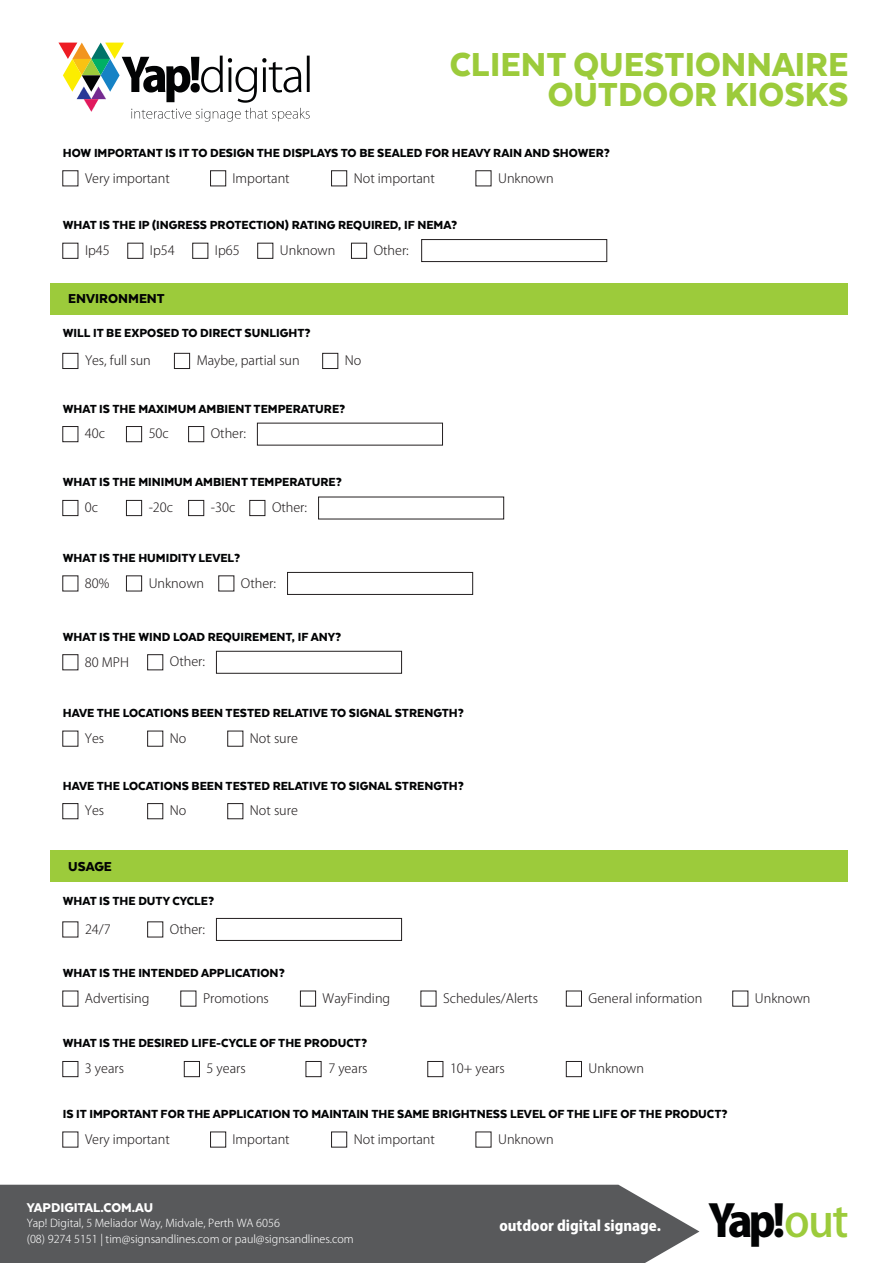
<style>
.page{position:relative;width:893px;height:1263px;background:#fff}
.page>*{position:absolute;margin:0;border:0;box-sizing:border-box;transform-origin:0 0}
.t1{font:800 43.65px "Koz Go Pro";color:#020304}
.t2{font:900 38.25px/30.6px "Texta W00";color:#9ccb3b;text-align:right}
.t3{font:900 15px "Texta W00";color:#020304}
.t4{font:900 14.7px "Texta W00";color:#fff}
.t5{font:800 14.25px "Koz Go Pro";color:#fff}
.t6{font:900 13.5px "Texta W00";color:#020304}
.t7{font:300 12.75px "Koz Go Pro";color:#231f20}
.t8{font:300 10.8px/16px "Koz Go Pro";color:#fff}
.s1{font-weight:500;color:#9ccb3b}
</style>
<div class="page">
<div style="left:62px;top:170px;width:16px;height:16px;background:#fff;border:1px solid #231f20"></div>
<div style="left:210px;top:170px;width:16px;height:16px;background:#fff;border:1px solid #231f20"></div>
<div style="left:331px;top:170px;width:16px;height:16px;background:#fff;border:1px solid #231f20"></div>
<div style="left:475px;top:170px;width:16px;height:16px;background:#fff;border:1px solid #231f20"></div>
<div style="left:62px;top:243px;width:16px;height:16px;background:#fff;border:1px solid #231f20"></div>
<div style="left:127px;top:243px;width:16px;height:16px;background:#fff;border:1px solid #231f20"></div>
<div style="left:192px;top:243px;width:16px;height:16px;background:#fff;border:1px solid #231f20"></div>
<div style="left:257px;top:243px;width:16px;height:16px;background:#fff;border:1px solid #231f20"></div>
<div style="left:351px;top:243px;width:16px;height:16px;background:#fff;border:1px solid #231f20"></div>
<div style="left:421px;top:239px;width:186px;height:23px;background:#fff;border:1px solid #231f20"></div>
<div style="left:62px;top:353px;width:16px;height:16px;background:#fff;border:1px solid #231f20"></div>
<div style="left:322px;top:353px;width:16px;height:16px;background:#fff;border:1px solid #231f20"></div>
<div style="left:62px;top:426px;width:16px;height:16px;background:#fff;border:1px solid #231f20"></div>
<div style="left:126px;top:426px;width:16px;height:16px;background:#fff;border:1px solid #231f20"></div>
<div style="left:188px;top:426px;width:16px;height:16px;background:#fff;border:1px solid #231f20"></div>
<div style="left:174px;top:353px;width:16px;height:16px;background:#fff;border:1px solid #231f20"></div>
<div style="left:62px;top:500px;width:16px;height:16px;background:#fff;border:1px solid #231f20"></div>
<div style="left:126px;top:500px;width:16px;height:16px;background:#fff;border:1px solid #231f20"></div>
<div style="left:188px;top:500px;width:16px;height:16px;background:#fff;border:1px solid #231f20"></div>
<div style="left:249px;top:500px;width:16px;height:16px;background:#fff;border:1px solid #231f20"></div>
<div style="left:126px;top:575px;width:16px;height:16px;background:#fff;border:1px solid #231f20"></div>
<div style="left:218px;top:575px;width:16px;height:16px;background:#fff;border:1px solid #231f20"></div>
<div style="left:287px;top:572px;width:186px;height:23px;background:#fff;border:1px solid #231f20"></div>
<div style="left:62px;top:654px;width:16px;height:16px;background:#fff;border:1px solid #231f20"></div>
<div style="left:147px;top:654px;width:16px;height:16px;background:#fff;border:1px solid #231f20"></div>
<div style="left:216px;top:651px;width:186px;height:23px;background:#fff;border:1px solid #231f20"></div>
<div style="left:62px;top:731px;width:16px;height:16px;background:#fff;border:1px solid #231f20"></div>
<div style="left:147px;top:731px;width:16px;height:16px;background:#fff;border:1px solid #231f20"></div>
<div style="left:227px;top:731px;width:16px;height:16px;background:#fff;border:1px solid #231f20"></div>
<div style="left:62px;top:803px;width:16px;height:16px;background:#fff;border:1px solid #231f20"></div>
<div style="left:147px;top:803px;width:16px;height:16px;background:#fff;border:1px solid #231f20"></div>
<div style="left:227px;top:803px;width:16px;height:16px;background:#fff;border:1px solid #231f20"></div>
<div style="left:147px;top:921px;width:16px;height:16px;background:#fff;border:1px solid #231f20"></div>
<div style="left:216px;top:918px;width:186px;height:23px;background:#fff;border:1px solid #231f20"></div>
<div style="left:300px;top:990px;width:16px;height:16px;background:#fff;border:1px solid #231f20"></div>
<div style="left:566px;top:990px;width:16px;height:16px;background:#fff;border:1px solid #231f20"></div>
<div style="left:732px;top:990px;width:16px;height:16px;background:#fff;border:1px solid #231f20"></div>
<div style="left:62px;top:1061px;width:16px;height:16px;background:#fff;border:1px solid #231f20"></div>
<div style="left:184px;top:1061px;width:16px;height:16px;background:#fff;border:1px solid #231f20"></div>
<div style="left:305px;top:1061px;width:17px;height:16px;background:#fff;border:1px solid #231f20"></div>
<div style="left:427px;top:1061px;width:16px;height:16px;background:#fff;border:1px solid #231f20"></div>
<div style="left:566px;top:1061px;width:16px;height:16px;background:#fff;border:1px solid #231f20"></div>
<div style="left:210px;top:1131px;width:16px;height:16px;background:#fff;border:1px solid #231f20"></div>
<div style="left:331px;top:1131px;width:16px;height:16px;background:#fff;border:1px solid #231f20"></div>
<div style="left:50px;top:283px;width:798px;height:32px;background:#9ccb3b"></div>
<div style="left:50px;top:850px;width:798px;height:32px;background:#9ccb3b"></div>
<svg style="left:58px;top:43px;width:252px;height:79px"></svg>
<div style="left:0;top:1185px;width:699px;height:78px;background:#58595b"></div>
<h2 class="t2" style="left:450px;top:48px;width:400px">CLIENT QUESTIONNAIRE<br>OUTDOOR KIOSKS</h2>
<p class="t6" style="left:63px;top:146px;width:549px">HOW IMPORTANT IS IT TO DESIGN THE DISPLAYS TO BE SEALED FOR HEAVY RAIN AND SHOWER?</p>
<p class="t7" style="left:85px;top:171px;width:86px">Very important</p>
<p class="t7" style="left:233px;top:171px;width:59px">Important</p>
<p class="t7" style="left:354px;top:171px;width:83px">Not important</p>
<p class="t7" style="left:498px;top:171px;width:57px">Unknown</p>
<p class="t6" style="left:63px;top:218px;width:396px">WHAT IS THE IP (INGRESS PROTECTION) RATING REQUIRED, IF NEMA?</p>
<p class="t7" style="left:85px;top:244px;width:26px">Ip45</p>
<p class="t7" style="left:150px;top:244px;width:26px">Ip54</p>
<p class="t7" style="left:215px;top:244px;width:26px">Ip65</p>
<p class="t7" style="left:280px;top:244px;width:57px">Unknown</p>
<p class="t7" style="left:374px;top:244px;width:37px">Other:</p>
<p class="t3" style="left:68px;top:291px;width:98px">ENVIRONMENT</p>
<p class="t6" style="left:63px;top:326px;width:249px">WILL IT BE EXPOSED TO DIRECT SUNLIGHT?</p>
<p class="t7" style="left:85px;top:354px;width:67px">Yes, full sun</p>
<p class="t7" style="left:345px;top:354px;width:18px">No</p>
<p class="t6" style="left:63px;top:401px;width:284px">WHAT IS THE MAXIMUM AMBIENT TEMPERATURE?</p>
<p class="t7" style="left:85px;top:427px;width:22px">40c</p>
<p class="t7" style="left:149px;top:427px;width:22px">50c</p>
<p class="t7" style="left:211px;top:427px;width:37px">Other:</p>
<p class="t6" style="left:63px;top:475px;width:281px">WHAT IS THE MINIMUM AMBIENT TEMPERATURE?</p>
<p class="t7" style="left:197px;top:354px;width:105px">Maybe, partial sun</p>
<p class="t7" style="left:85px;top:501px;width:15px">0c</p>
<p class="t7" style="left:149px;top:501px;width:26px">-20c</p>
<p class="t7" style="left:211px;top:501px;width:26px">-30c</p>
<p class="t7" style="left:272px;top:501px;width:37px">Other:</p>
<p class="t6" style="left:63px;top:551px;width:179px">WHAT IS THE HUMIDITY LEVEL?</p>
<p class="t7" style="left:85px;top:576px;width:26px">80%</p>
<p class="t7" style="left:149px;top:576px;width:57px">Unknown</p>
<p class="t7" style="left:241px;top:576px;width:37px">Other:</p>
<p class="t6" style="left:63px;top:629px;width:280px">WHAT IS THE WIND LOAD REQUIREMENT, IF ANY?</p>
<p class="t7" style="left:85px;top:655px;width:46px">80 MPH</p>
<p class="t7" style="left:170px;top:655px;width:37px">Other:</p>
<p class="t6" style="left:63px;top:706px;width:403px">HAVE THE LOCATIONS BEEN TESTED RELATIVE TO SIGNAL STRENGTH?</p>
<p class="t7" style="left:85px;top:732px;width:21px">Yes</p>
<p class="t7" style="left:170px;top:732px;width:18px">No</p>
<p class="t7" style="left:250px;top:732px;width:49px">Not sure</p>
<p class="t6" style="left:63px;top:778px;width:403px">HAVE THE LOCATIONS BEEN TESTED RELATIVE TO SIGNAL STRENGTH?</p>
<p class="t7" style="left:85px;top:804px;width:21px">Yes</p>
<p class="t7" style="left:170px;top:804px;width:18px">No</p>
<p class="t7" style="left:250px;top:804px;width:49px">Not sure</p>
<p class="t3" style="left:68px;top:858px;width:45px">USAGE</p>
<p class="t6" style="left:63px;top:894px;width:153px">WHAT IS THE DUTY CYCLE?</p>
<p class="t7" style="left:85px;top:922px;width:27px">24/7</p>
<p class="t7" style="left:170px;top:922px;width:37px">Other:</p>
<p class="t6" style="left:63px;top:966px;width:224px">WHAT IS THE INTENDED APPLICATION?</p>
<p class="t7" style="left:85px;top:992px;width:66px">Advertising</p>
<p class="t7" style="left:203px;top:991px;width:67px">Promotions</p>
<p class="t7" style="left:323px;top:991px;width:69px">WayFinding</p>
<p class="t7" style="left:443px;top:991px;width:96px">Schedules/Alerts</p>
<p class="t7" style="left:589px;top:991px;width:115px">General information</p>
<p class="t7" style="left:755px;top:991px;width:57px">Unknown</p>
<p class="t6" style="left:63px;top:1036px;width:306px">WHAT IS THE DESIRED LIFE-CYCLE OF THE PRODUCT?</p>
<p class="t7" style="left:85px;top:1062px;width:41px">3 years</p>
<p class="t7" style="left:207px;top:1062px;width:41px">5 years</p>
<p class="t7" style="left:328px;top:1062px;width:41px">7 years</p>
<p class="t7" style="left:450px;top:1062px;width:56px">10+ years</p>
<p class="t7" style="left:589px;top:1062px;width:57px">Unknown</p>
<p class="t6" style="left:63px;top:1107px;width:666px">IS IT IMPORTANT FOR THE APPLICATION TO MAINTAIN THE SAME BRIGHTNESS LEVEL OF THE LIFE OF THE PRODUCT?</p>
<p class="t7" style="left:85px;top:1132px;width:86px">Very important</p>
<p class="t7" style="left:233px;top:1132px;width:59px">Important</p>
<p class="t7" style="left:354px;top:1132px;width:83px">Not important</p>
<p class="t7" style="left:498px;top:1132px;width:57px">Unknown</p>
<p class="t4" style="left:27px;top:1199px;width:128px">YAPDIGITAL.COM.AU</p>
<p class="t8" style="left:27px;top:1215px;width:328px">Yap! Digital, 5 Meliador Way, Midvale, Perth WA 6056<br>(08) 9274 5151 | tim@signsandlines.com or paul@signsandlines.com</p>
<p class="t5" style="left:499px;top:1218px;width:163px">outdoor digital signage.</p>
<h1 class="t1" style="left:709px;top:1198px;width:141px">Yap!<span class="s1">out</span></h1>
</div>
